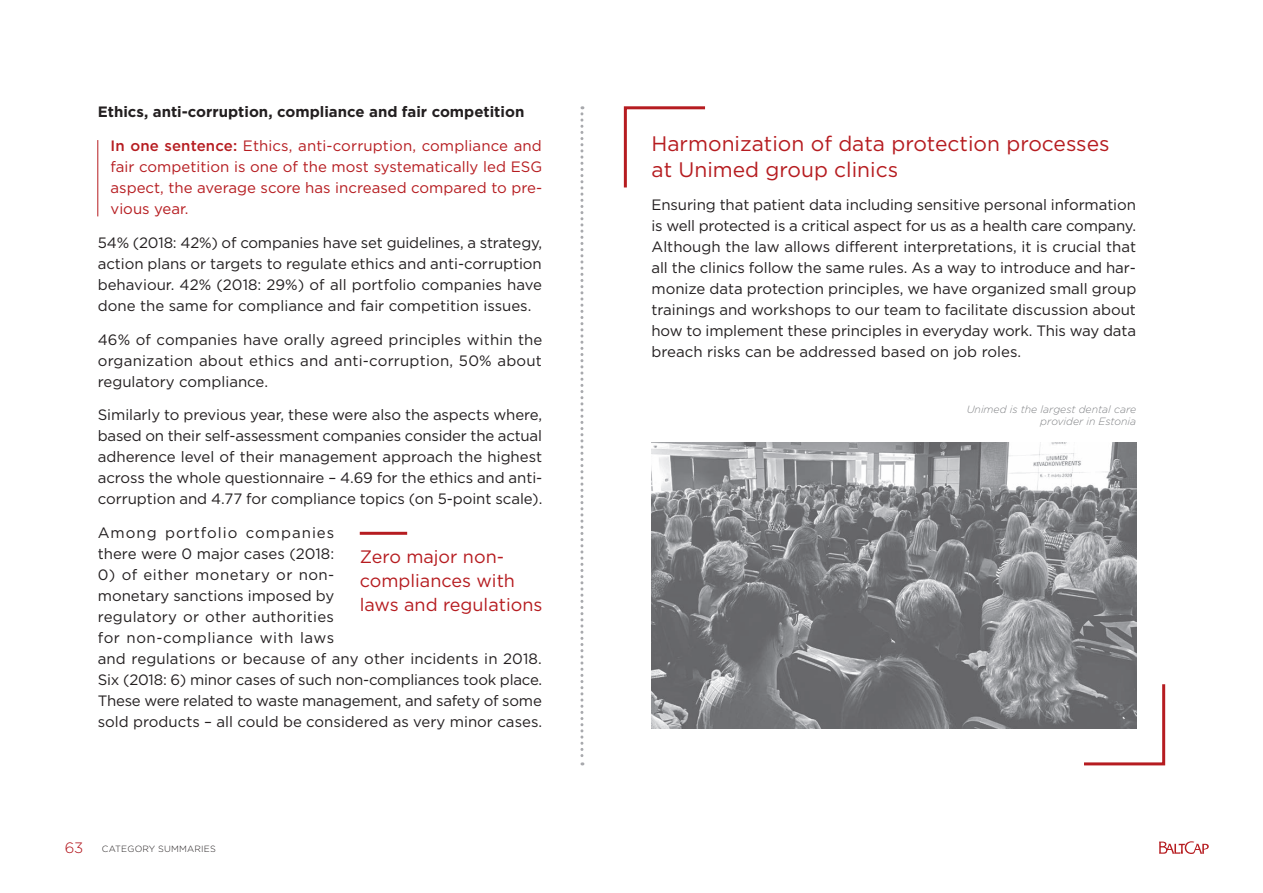
<style>
.page{position:relative;width:1263px;height:893px;background:#fff}
.page>*{position:absolute;margin:0;border:0;box-sizing:border-box;transform-origin:0 0}
.t1{font:21px/25.2px "Gotham Pro";color:#b61c20}
.t2{font:18px/24px "Gotham Pro";color:#b61c20}
.t3{font:15px/21px "Gotham Pro";letter-spacing:-.005em;color:#231f20;text-align:justify}
.t4{font:15px/21px "Gotham Pro";color:#b61c20;text-align:justify}
.t5{font:700 15px "Gotham Pro";color:#231f20}
.t6{font:15px/21px "Gotham Pro";letter-spacing:.055em;color:#231f20}
.t7{font:300 15px "Gotham Pro";color:#b00d15}
.t8{font:italic 300 10.5px/12px "Gotham Pro";color:#808285;text-align:right}
.t9{font:300 9px "Gotham Pro";letter-spacing:.02em;color:#231f20}
.s1{font-weight:500}
</style>
<div class="page">
<svg style="left:1159px;top:841px;width:50px;height:13px"></svg>
<svg style="left:580px;top:106px;width:3px;height:659px"></svg>
<hr style="left:97px;top:140px;width:1px;height:76px;background:#b61c20">
<hr style="left:360px;top:532px;width:47px;height:3px;background:#b61c20">
<svg style="left:623px;top:106px;width:82px;height:82px"></svg>
<svg style="left:1084px;top:681px;width:82px;height:85px"></svg>
<img style="left:651px;top:442px;width:485px;height:287px">
<p class="t5" style="left:98px;top:103px;width:428px">Ethics, anti-corruption, compliance and fair competition</p>
<p class="t4" style="left:111px;top:135px;width:433px"><span class="s1">In one sentence:</span> Ethics, anti-corruption, compliance and fair competition is one of the most systematically led ESG aspect, the average score has increased compared to pre&shy;vious year.</p>
<p class="t3" style="left:98px;top:232px;width:446px">54% (2018: 42%) of companies have set guidelines, a strategy, action plans or targets to regulate ethics and anti-corruption behaviour. 42% (2018: 29%) of all portfolio companies have done the same for compliance and fair competition issues.</p>
<p class="t3" style="left:98px;top:329px;width:446px">46% of companies have orally agreed principles within the organization about ethics and anti-corruption, 50% about regulatory compliance.</p>
<p class="t3" style="left:98px;top:404px;width:446px">Similarly to previous year, these were also the aspects where, based on their self-assessment companies consider the actual adherence level of their management approach the highest across the whole questionnaire – 4.69 for the ethics and anti&shy;corruption and 4.77 for compliance topics (on 5-point scale).</p>
<p class="t6" style="left:98px;top:522px;width:238px">Among portfolio companies there were 0 major cases (2018:</p>
<p class="t3" style="left:98px;top:564px;width:446px;text-align:left">0) of either monetary or non-<br>monetary sanctions imposed by<br>regulatory or other authorities<br>for non-compliance with laws<br>and regulations or because of any other incidents in 2018.<br>Six (2018: 6) minor cases of such non-compliances took place.<br>These were related to waste management, and safety of some sold products – all could be considered as very minor cases.</p>
<p class="t2" style="left:360px;top:545px;width:184px">Zero major non&shy;compliances with laws and regulations</p>
<p class="t7" style="left:65px;top:839px;width:20px">63</p>
<p class="t9" style="left:102px;top:843px;width:115px">CATEGORY SUMMARIES</p>
<h1 class="t1" style="left:651px;top:131px;width:460px">Harmonization of data protection processes at Unimed group clinics</h1>
<p class="t3" style="left:651px;top:195px;width:486px;text-align:left">Ensuring that patient data including sensitive personal information is well protected is a critical aspect for us as a health care company.<br>Although the law allows different interpretations, it is crucial that all the clinics follow the same rules. As a way to introduce and har&shy;monize data protection principles, we have organized small group trainings and workshops to our team to facilitate discussion about how to implement these principles in everyday work. This way data breach risks can be addressed based on job roles.</p>
<p class="t8" style="left:967px;top:404px;width:171px">Unimed is the largest dental care provider in Estonia</p>
</div>
